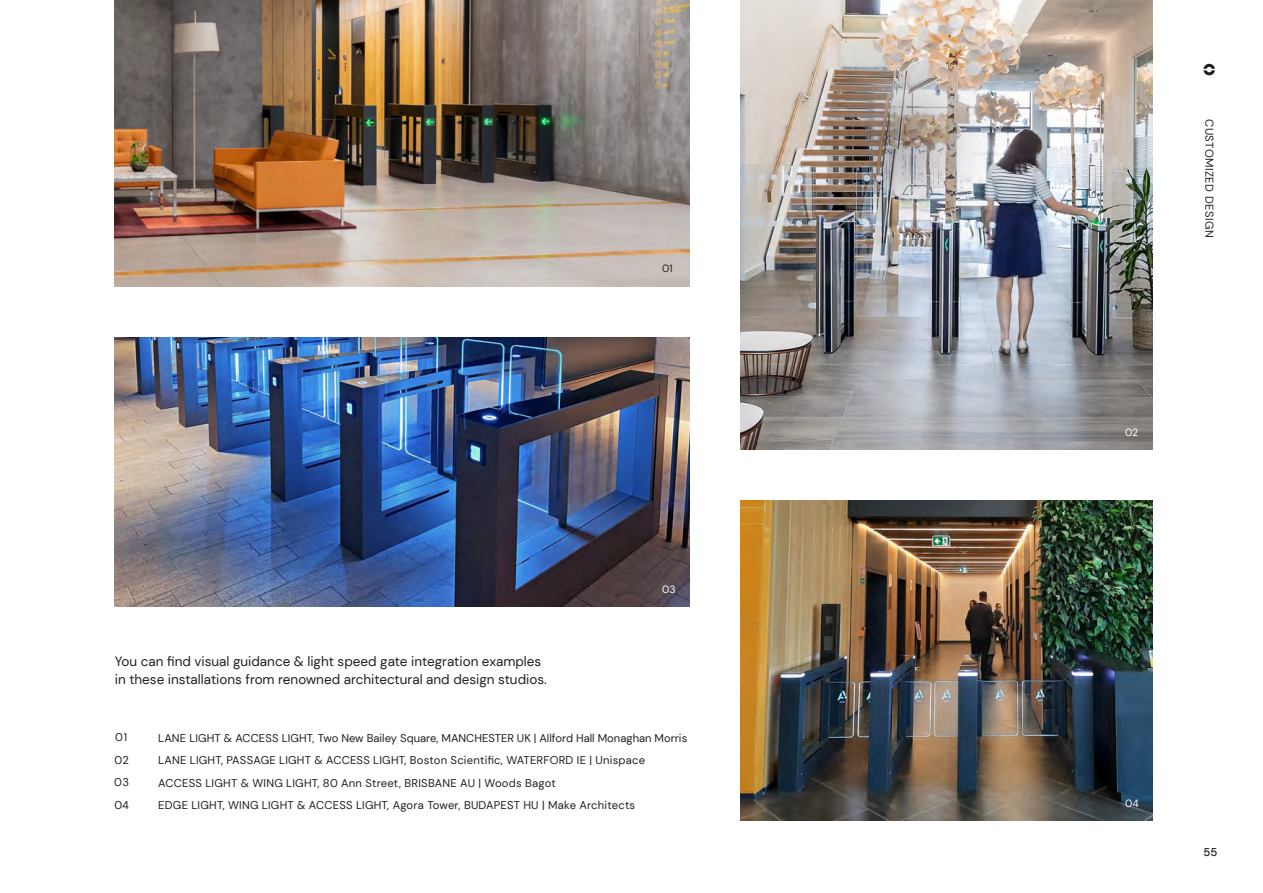
<style>
.page{position:relative;width:1263px;height:893px;background:#fff}
.page>*{position:absolute;margin:0;border:0;box-sizing:border-box;transform-origin:0 0}
.t1{font:13.5px/18px "DM Sans";color:#231f20}
.t2{font:11.25px/22.5px "DM Sans";letter-spacing:.02em;color:#231f20}
.t3{font:11.25px "DM Sans";letter-spacing:.04em;color:#231f20}
.t4{font:500 11.25px "DM Sans";color:#231f20}
.t5{font:10.5px "DM Sans";color:#fff}
.t6{font:10.5px "DM Sans";color:#231f20}
</style>
<div class="page">
<svg style="left:1203px;top:64px;width:12px;height:11px"></svg>
<img style="left:740px;top:501px;width:412px;height:319px">
<img style="left:740px;top:0;width:412px;height:450px">
<img style="left:115px;top:0;width:574px;height:286px">
<img style="left:115px;top:337px;width:574px;height:270px">
<p class="t6" style="left:662px;top:262px;width:12px">01</p>
<p class="t1" style="left:115px;top:652px;width:433px">You can find visual guidance &amp; light speed gate integration examples in these installations from renowned architectural and design studios.</p>
<p class="t5" style="left:662px;top:583px;width:15px">03</p>
<p class="t2" style="left:114px;top:726px;width:16px">01<br>02<br>03<br>04</p>
<p class="t2" style="left:158px;top:726px;width:530px">LANE LIGHT &amp; ACCESS LIGHT, Two New Bailey Square, MANCHESTER UK | Allford Hall Monaghan Morris LANE LIGHT, PASSAGE LIGHT &amp; ACCESS LIGHT, Boston Scientific, WATERFORD IE | Unispace ACCESS LIGHT &amp; WING LIGHT, 80 Ann Street, BRISBANE AU | Woods Bagot<br>EDGE LIGHT, WING LIGHT &amp; ACCESS LIGHT, Agora Tower, BUDAPEST HU | Make Architects</p>
<p class="t3" style="left:1216px;top:119px;width:120px;rotate:90deg">CUSTOMIZED DESIGN</p>
<p class="t5" style="left:1125px;top:426px;width:15px">02</p>
<p class="t5" style="left:1125px;top:796px;width:15px">04</p>
<p class="t4" style="left:1203px;top:845px;width:15px">55</p>
</div>
